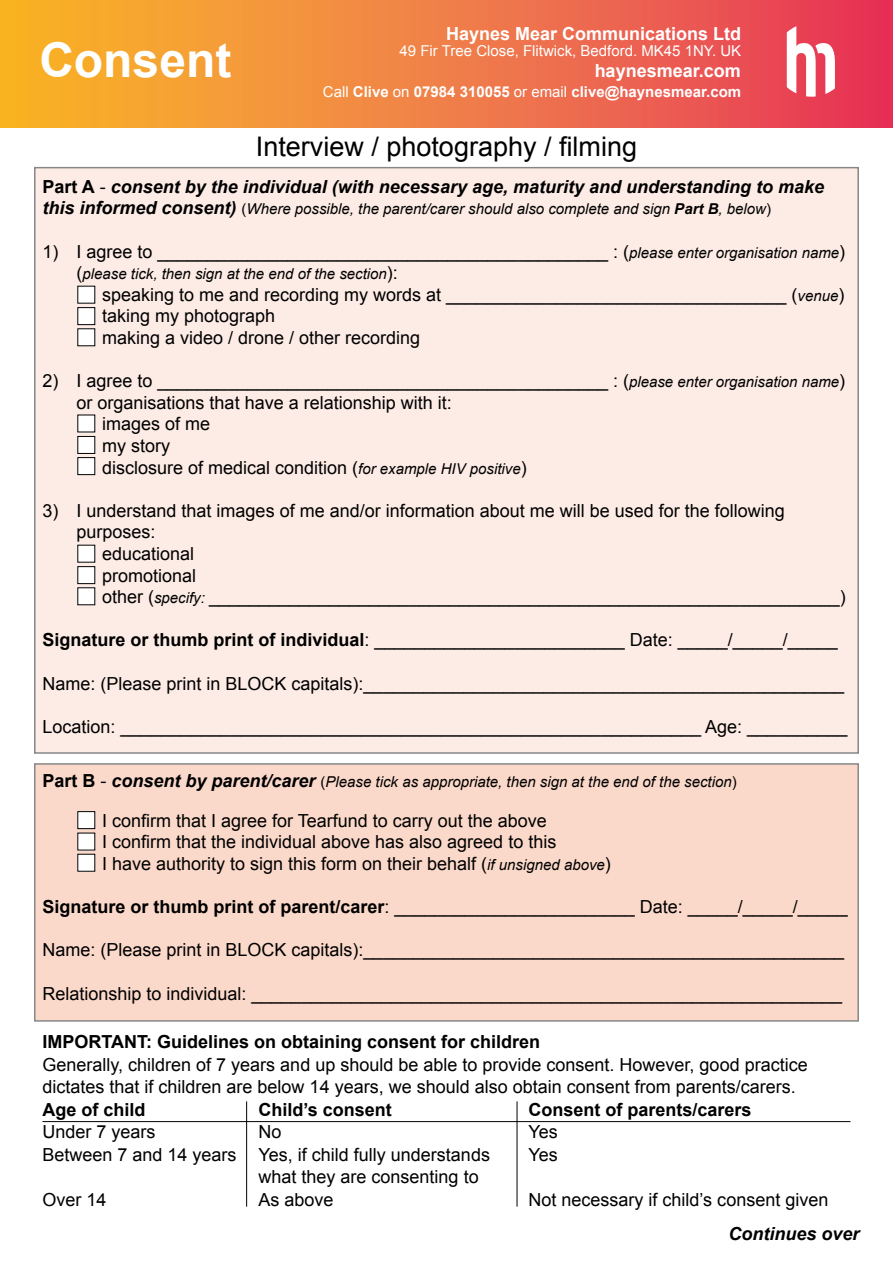
<style>
.page{position:relative;width:893px;height:1263px;background:#fff}
.page>*{position:absolute;margin:0;border:0;box-sizing:border-box;transform-origin:0 0}
.t1{font:700 48px "Arial";color:#fff}
.t2{font:27px "Arial";color:#000}
.t3{font:18px/21.6px "Arial";color:#000}
.t4{font:700 18px "Arial";color:#000}
.t5{font:italic 700 18px "Arial";color:#000}
.t6{font:700 18px "Arial";color:#fff}
.t7{font:italic 15px "Arial";color:#000}
.t8{font:700 15px "Arial";color:#fff}
.t9{font:15px "Arial";color:#fff}
.s1{font-weight:400}
.s2{font-style:normal}
.s3{font-weight:400;font-style:normal}
.s4{font-weight:700;font-size:18px}
.s5{font-weight:700}
.s6{font-style:italic;font-size:15px}
.s7{font-style:normal;font-size:18px}
.s8{font-weight:700;font-style:normal;font-size:18px}
</style>
<div class="page">
<div style="left:34px;top:167px;width:825px;height:587px;background:#fdece5;border:2px solid #878787"></div>
<div style="left:34px;top:763px;width:825px;height:259px;background:#fbd9ca;border:2px solid #878787"></div>
<img style="left:0;top:0;width:893px;height:128px">
<svg style="left:787px;top:26px;width:48px;height:71px"></svg>
<div style="left:78px;top:286px;width:17px;height:17px;background:#fff"></div>
<div style="left:78px;top:415px;width:17px;height:17px;background:#fff"></div>
<div style="left:78px;top:308px;width:17px;height:17px;background:#fff"></div>
<div style="left:77px;top:307px;width:18px;height:18px;border:1px solid #000"></div>
<div style="left:78px;top:436px;width:17px;height:17px;background:#fff"></div>
<div style="left:77px;top:436px;width:18px;height:18px;border:1px solid #000"></div>
<div style="left:78px;top:329px;width:17px;height:17px;background:#fff"></div>
<div style="left:78px;top:458px;width:17px;height:17px;background:#fff"></div>
<div style="left:77px;top:457px;width:18px;height:18px;border:1px solid #000"></div>
<div style="left:78px;top:545px;width:17px;height:17px;background:#fff"></div>
<div style="left:78px;top:567px;width:17px;height:17px;background:#fff"></div>
<div style="left:77px;top:566px;width:18px;height:18px;border:1px solid #000"></div>
<div style="left:78px;top:588px;width:17px;height:17px;background:#fff"></div>
<div style="left:78px;top:812px;width:17px;height:17px;background:#fff"></div>
<div style="left:77px;top:811px;width:18px;height:18px;border:1px solid #000"></div>
<div style="left:78px;top:833px;width:17px;height:17px;background:#fff"></div>
<div style="left:78px;top:854px;width:17px;height:17px;background:#fff"></div>
<hr style="left:246px;top:1101px;width:1px;height:105px;background:#000">
<hr style="left:517px;top:1101px;width:1px;height:105px;background:#000">
<hr style="left:43px;top:1121px;width:807px;height:1px;background:#000">
<h1 class="t1" style="left:39px;top:29px;width:193px">Consent</h1>
<p class="t6" style="left:446px;top:21px;width:297px">Haynes Mear Communications Ltd</p>
<p class="t9" style="left:400px;top:41px;width:343px">49 Fir Tree Close, Flitwick, Bedford. MK45 1NY. UK</p>
<p class="t6" style="left:595px;top:59px;width:148px">haynesmear.com</p>
<p class="t8" style="left:323px;top:82px;width:420px"><span class="s1">Call</span> Clive <span class="s1">on</span> 07984 310055 <span class="s1">or email</span> clive@haynesmear.com</p>
<h2 class="t2" style="left:256px;top:129px;width:383px">Interview / photography / filming</h2>
<p class="t5" style="left:43px;top:174px;width:783px"><span class="s2">Part A</span> <span class="s3">-</span> consent by the individual (with necessary age, maturity and understanding to make</p>
<p class="t7" style="left:43px;top:199px;width:730px"><span class="s4">this informed consent)</span> <span class="s2">(</span>Where possible, the parent/carer should also complete and sign <span class="s5">Part B</span>, below<span class="s2">)</span></p>
<p class="t3" style="left:43px;top:241px;width:804px">1) I agree to _____________________________________________ : (<span class="s6">please enter organisation name</span>)</p>
<p class="t7" style="left:77px;top:264px;width:323px"><span class="s7">(</span>please tick, then sign at the end of the section<span class="s7">):</span></p>
<p class="t3" style="left:102px;top:284px;width:744px">speaking to me and recording my words at __________________________________ (<span class="s6">venue</span>) taking my photograph<br>making a video / drone / other recording</p>
<p class="t3" style="left:43px;top:370px;width:804px">2) I agree to _____________________________________________ : (<span class="s6">please enter organisation name</span>)</p>
<p class="t3" style="left:77px;top:392px;width:377px">or organisations that have a relationship with it:</p>
<p class="t3" style="left:102px;top:413px;width:110px">images of me</p>
<p class="t3" style="left:102px;top:435px;width:70px">my story</p>
<p class="t3" style="left:102px;top:457px;width:426px">disclosure of medical condition (<span class="s6">for example HIV positive</span>)</p>
<p class="t3" style="left:43px;top:500px;width:744px">3) I understand that images of me and/or information about me will be used for the following</p>
<p class="t3" style="left:77px;top:521px;width:81px">purposes:</p>
<p class="t3" style="left:102px;top:543px;width:94px">educational</p>
<p class="t3" style="left:102px;top:565px;width:96px">promotional</p>
<p class="t3" style="left:102px;top:586px;width:745px">other (<span class="s6">specify:</span> _______________________________________________________________)</p>
<p class="t3" style="left:43px;top:629px;width:797px"><span class="s5">Signature or thumb print of individual</span>: _________________________ Date: _____/_____/_____</p>
<p class="t3" style="left:43px;top:673px;width:803px">Name: (Please print in BLOCK capitals):________________________________________________</p>
<p class="t3" style="left:43px;top:716px;width:806px">Location: __________________________________________________________ Age: __________</p>
<p class="t7" style="left:43px;top:772px;width:696px"><span class="s8">Part B</span> <span class="s7">-</span> <span class="s4">consent by parent/carer</span> <span class="s2">(</span>Please tick as appropriate, then sign at the end of the section<span class="s2">)</span></p>
<p class="t3" style="left:102px;top:810px;width:510px">I confirm that I agree for Tearfund to carry out the above<br>I confirm that the individual above has also agreed to this<br>I have authority to sign this form on their behalf (<span class="s6">if unsigned above</span>)</p>
<p class="t3" style="left:43px;top:896px;width:807px"><span class="s5">Signature or thumb print of parent/carer</span>: ________________________ Date: _____/_____/_____</p>
<p class="t3" style="left:43px;top:939px;width:803px">Name: (Please print in BLOCK capitals):________________________________________________</p>
<p class="t3" style="left:43px;top:983px;width:801px">Relationship to individual: ___________________________________________________________</p>
<p class="t4" style="left:43px;top:1030px;width:499px">IMPORTANT: Guidelines on obtaining consent for children</p>
<p class="t3" style="left:43px;top:1053px;width:767px;line-height:22.5px">Generally, children of 7 years and up should be able to provide consent. However, good practice dictates that if children are below 14 years, we should also obtain consent from parents/carers.</p>
<p class="t4" style="left:43px;top:1097px;width:105px">Age of child</p>
<p class="t4" style="left:259px;top:1097px;width:135px">Child’s consent</p>
<p class="t4" style="left:529px;top:1097px;width:225px">Consent of parents/carers</p>
<p class="t3" style="left:43px;top:1121px;width:115px">Under 7 years</p>
<p class="t3" style="left:259px;top:1121px;width:25px">No</p>
<p class="t3" style="left:529px;top:1121px;width:31px">Yes</p>
<p class="t3" style="left:43px;top:1144px;width:449px">Between 7 and 14 years Yes, if child fully understands</p>
<p class="t3" style="left:529px;top:1144px;width:31px">Yes</p>
<p class="t3" style="left:259px;top:1166px;width:222px">what they are consenting to</p>
<p class="t3" style="left:43px;top:1189px;width:66px">Over 14</p>
<p class="t3" style="left:259px;top:1189px;width:77px">As above</p>
<p class="t3" style="left:529px;top:1189px;width:301px">Not necessary if child’s consent given</p>
<p class="t5" style="left:728px;top:1222px;width:133px">Continues over</p>
</div>
